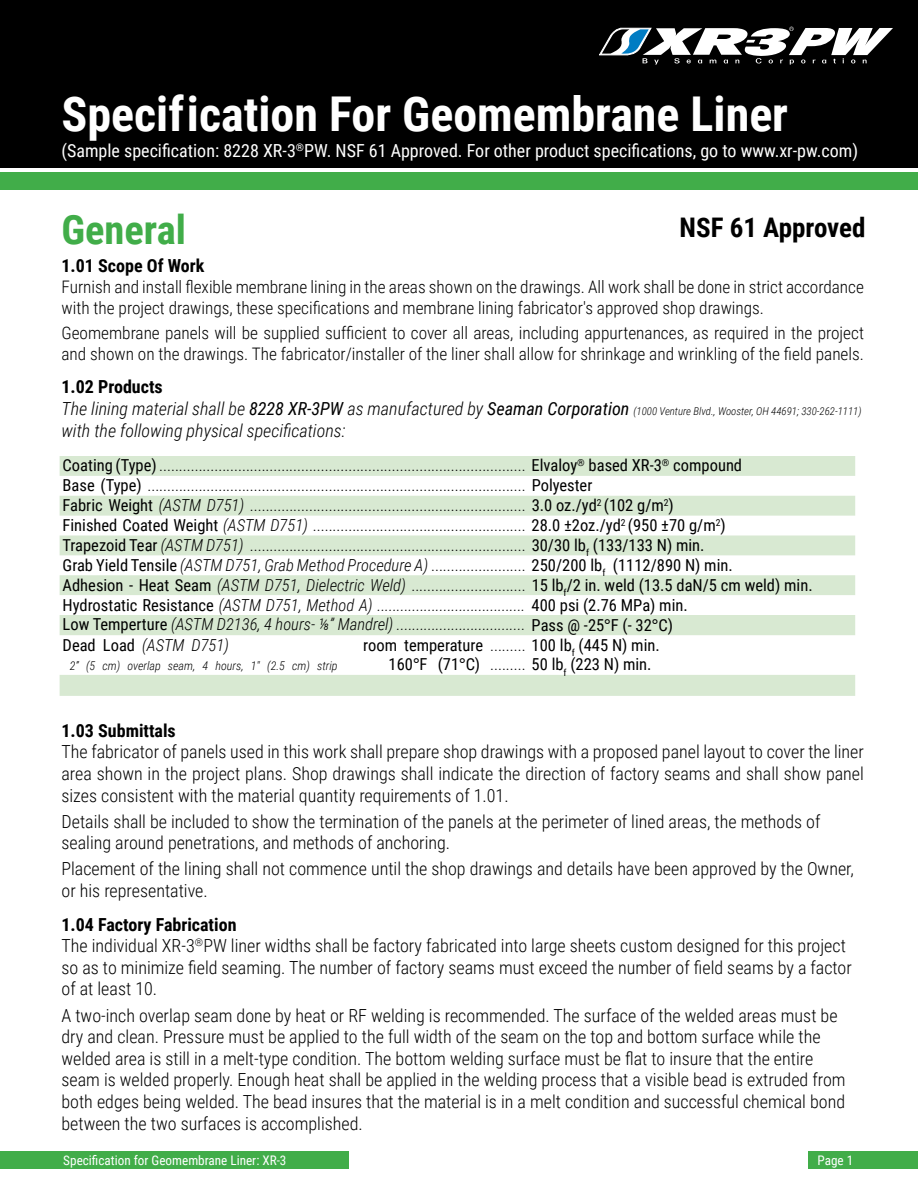
<style>
.page{position:relative;width:918px;height:1188px;background:#fff}
.page>*{position:absolute;margin:0;border:0;box-sizing:border-box;transform-origin:0 0}
.t1{font:700 48px "Roboto Condensed";color:#fff}
.t2{font:700 40.5px "Roboto Condensed";color:#41ad49}
.t3{font:700 27px "Roboto Condensed";color:#000}
.t4{font:300 18px/21.6px "Roboto Condensed";color:#000}
.t5{font:18px "Roboto Condensed";color:#fff}
.t6{font:700 18px "Roboto Condensed";color:#000}
.t7{font:italic 300 18px "Roboto Condensed";color:#000}
.t8{font:300 17.25px/20.7px "Roboto Condensed";color:#000}
.t9{font:300 16.5px/20px "Roboto Condensed";color:#000}
.t10{font:16.5px "Roboto Condensed";color:#000}
.t11{font:13.2px "Roboto Condensed";color:#fff}
.t12{font:italic 300 12px "Roboto Condensed";color:#000}
.t13{font:italic 300 10.8px "Roboto Condensed";color:#000}
.s1{font-size:18px}
.s2{font-weight:400;font-size:18px}
.s3{font-weight:400}
.s4{font-style:italic}
.s5{font-family:"Droid Serif";font-weight:400}
.s6{font-weight:300}
.s7{font-family:"Droid Serif"}
.s8{font-weight:700}
</style>
<div class="page">
<div style="left:0;top:1151px;width:348px;height:18px;background:#41ad49"></div>
<div style="left:809px;top:1151px;width:109px;height:18px;background:#41ad49"></div>
<div style="left:0;top:0;width:918px;height:167px;background:#000"></div>
<svg style="left:599px;top:27px;width:294px;height:38px"></svg>
<div style="left:0;top:173px;width:918px;height:17px;background:#41ad49"></div>
<svg style="left:60px;top:456px;width:795px;height:240px"></svg>
<h1 class="t1" style="left:62px;top:80px;width:728px">Specification For Geomembrane Liner</h1>
<p class="t5" style="left:62px;top:138px;width:798px">(Sample specification: 8228 XR-3<sup>®</sup>PW. NSF 61 Approved. For other product specifications, go to www.xr-pw.com)</p>
<h2 class="t2" style="left:62px;top:201px;width:126px">General</h2>
<p class="t6" style="left:62px;top:253px;width:145px">1.01 Scope Of Work</p>
<p class="t8" style="left:62px;top:276px;width:804px">Furnish and install flexible membrane lining in the areas shown on the drawings. All work shall be done in strict accordance with the project drawings, these specifications and membrane lining fabricator's approved shop drawings.</p>
<p class="t8" style="left:62px;top:322px;width:804px">Geomembrane panels will be supplied sufficient to cover all areas, including appurtenances, as required in the project and shown on the drawings. The fabricator/installer of the liner shall allow for shrinkage and wrinkling of the field panels.</p>
<p class="t6" style="left:62px;top:374px;width:103px">1.02 Products</p>
<p class="t13" style="left:62px;top:404px;width:802px"><span class="s1">The lining material shall be</span> <span class="s2">8228 XR-3PW</span> <span class="s1">as manufactured by</span> <span class="s2">Seaman Corporation</span> (1000 Venture Blvd., Wooster, OH 44691; 330-262-1111)</p>
<p class="t7" style="left:61px;top:418px;width:285px">with the following physical specifications:</p>
<h3 class="t3" style="left:680px;top:208px;width:187px">NSF 61 Approved</h3>
<p class="t9" style="left:63px;top:455px;width:752px"><span class="s3">Coating (Type)</span> ............................................................................................. <span class="s3">Elvaloy</span><sup>®</sup> <span class="s3">based XR-3</span><sup>®</sup> <span class="s3">compound<br>Base (Type)</span> ................................................................................................ <span class="s3">Polyester<br>Fabric Weight</span> <span class="s4">(ASTM D751)</span> ...................................................................... <span class="s3">3.0 oz./yd</span><sup>2</sup> <span class="s3">(102 g/m</span><sup>2</sup><span class="s3">)<br>Finished Coated Weight</span> <span class="s4">(ASTM D751)</span> ...................................................... <span class="s3">28.0 ±2oz./yd</span><sup>2</sup> <span class="s3">(950 ±70 g/m</span><sup>2</sup><span class="s3">)<br>Trapezoid Tear</span> <span class="s4">(ASTM D751)</span> ...................................................................... <span class="s3">30/30 lb</span><sub>f</sub> <span class="s3">(133/133 N) min.<br>Grab Yield Tensile</span> <span class="s4">(ASTM D751, Grab Method Procedure A)</span> ........................ <span class="s3">250/200 lb</span><sub>f</sub> <span class="s3">(1112/890 N) min.<br>Adhesion - Heat Seam</span> <span class="s4">(ASTM D751, Dielectric Weld)</span> ............................. <span class="s3">15 lb</span><sub>f</sub><span class="s3">/2 in. weld (13.5 daN/5 cm weld) min.<br>Hydrostatic Resistance</span> <span class="s4">(ASTM D751, Method A) ......................................</span> <span class="s3">400 psi (2.76 MPa) min.<br>Low Temperture</span> <span class="s4">(ASTM D2136, 4 hours- ⅛” Mandrel) .................................</span> <span class="s3">Pass @ -25</span><span class="s5">°</span><span class="s3">F (- 32</span><span class="s5">°</span><span class="s3">C)<br>Dead Load</span> <span class="s4">(ASTM D751)</span></p>
<p class="t10" style="left:363px;top:633px;width:298px">room temperature <span class="s6">.........</span> 100 lb<sub>f</sub> (445 N) min.</p>
<p class="t12" style="left:70px;top:658px;width:269px">2” (5 cm) overlap seam, 4 hours, 1" (2.5 cm) strip</p>
<p class="t10" style="left:389px;top:653px;width:265px">160<span class="s7">°</span>F (71<span class="s7">°</span>C) <span class="s6">.........</span> 50 lb<sub>f</sub> (223 N) min.</p>
<p class="t6" style="left:62px;top:718px;width:116px">1.03 Submittals</p>
<p class="t4" style="left:62px;top:741px;width:804px;text-align:justify">The fabricator of panels used in this work shall prepare shop drawings with a proposed panel layout to cover the liner area shown in the project plans. Shop drawings shall indicate the direction of factory seams and shall show panel sizes consistent with the material quantity requirements of 1.01.</p>
<p class="t4" style="left:62px;top:810px;width:760px">Details shall be included to show the termination of the panels at the perimeter of lined areas, the methods of sealing around penetrations, and methods of anchoring.</p>
<p class="t4" style="left:62px;top:858px;width:794px">Placement of the lining shall not commence until the shop drawings and details have been approved by the Owner, or his representative.</p>
<p class="t4" style="left:62px;top:913px;width:792px"><span class="s8">1.04 Factory Fabrication<br></span>The individual XR-3<sup>®</sup>PW liner widths shall be factory fabricated into large sheets custom designed for this project so as to minimize field seaming. The number of factory seams must exceed the number of field seams by a factor of at least 10.</p>
<p class="t4" style="left:62px;top:1004px;width:786px">A two-inch overlap seam done by heat or RF welding is recommended. The surface of the welded areas must be dry and clean. Pressure must be applied to the full width of the seam on the top and bottom surface while the welded area is still in a melt-type condition. The bottom welding surface must be flat to insure that the entire seam is welded properly. Enough heat shall be applied in the welding process that a visible bead is extruded from both edges being welded. The bead insures that the material is in a melt condition and successful chemical bond between the two surfaces is accomplished.</p>
<p class="t11" style="left:63px;top:1151px;width:225px">Specification for Geomembrane Liner: XR-3</p>
<p class="t11" style="left:817px;top:1151px;width:37px">Page 1</p>
</div>
